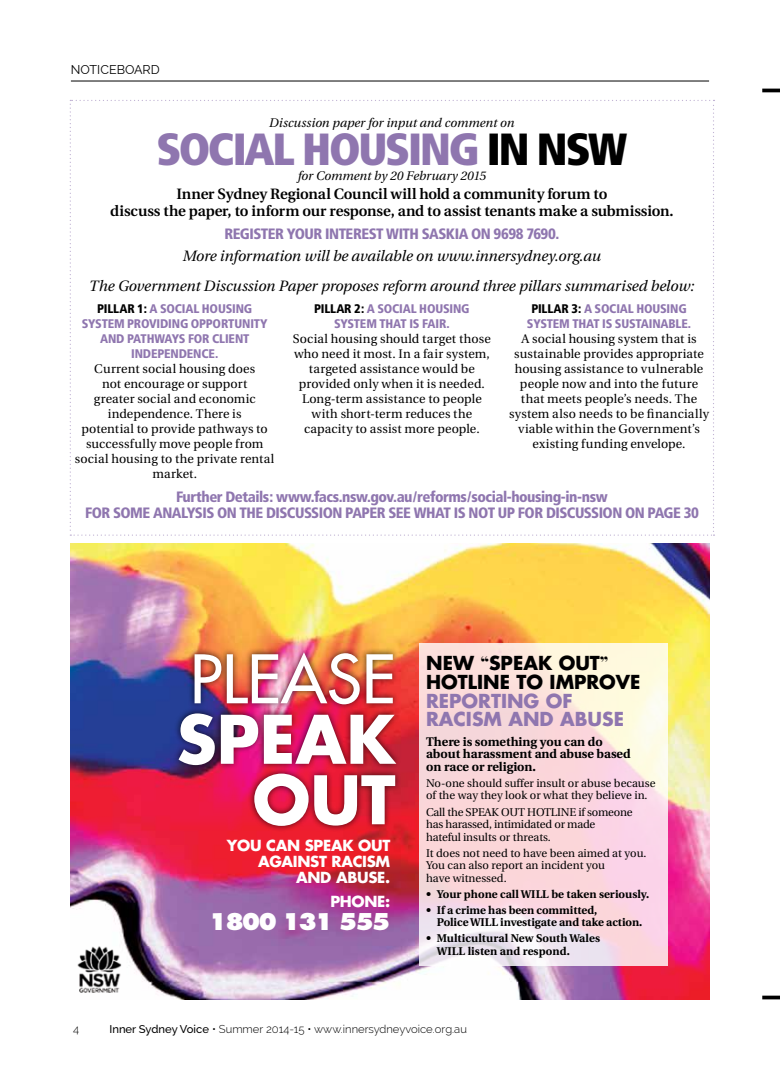
<style>
.page{position:relative;width:780px;height:1088px;background:#fff}
.page>*{position:absolute;margin:0;border:0;box-sizing:border-box;transform-origin:0 0}
.t1{font:700 65px/60.5px "Futura";color:#fff;text-align:right}
.t2{font:65px "Futura";color:#fff}
.t3{font:900 condensed 45px "Frutiger";letter-spacing:-.05em;color:#8f76af}
.t4{font:800 22.5px "Futura";letter-spacing:-.1em;color:#fff}
.t5{font:700 18.75px/18.8px "Futura";color:#000}
.t6{font:700 18.75px/18.8px "Futura";color:#8f76af}
.t7{font:900 condensed 15px/16.2px "Frutiger";letter-spacing:-.035em;color:#8f76af;text-align:center}
.t8{font:italic 15px/30px "Utopia";letter-spacing:-.005em;color:#000;text-align:center}
.t9{font:600 15px/16.2px "Utopia";letter-spacing:-.01em;color:#000;text-align:center}
.t10{font:700 14.88px/16.2px "Futura";letter-spacing:-.02em;color:#fff;text-align:right}
.t11{font:12.5px/15px "Utopia";letter-spacing:.01em;color:#000;text-align:center}
.t12{font:900 condensed 12.5px/15px "Frutiger";letter-spacing:-.015em;color:#8f76af;text-align:center}
.t13{font:700 12.5px/12.5px "Utopia";color:#000}
.t14{font:italic 12.5px "Utopia";color:#000}
.t15{font:12.5px "Raleway";color:#000}
.t16{font:11.25px/12.5px "Utopia";color:#000}
.t17{font:700 11.25px/12.5px "Utopia";letter-spacing:.005em;color:#000}
.t18{font:11.25px/12.5px "Utopia";letter-spacing:-.02em;color:#000}
.t19{font:300 11.25px "Raleway";color:#000}
.s1{color:#000}
.s2{font-family:"Playfair Display"}
.s3{font-weight:500}
</style>
<div class="page">
<hr style="left:71px;top:81px;width:638px;height:1px;background:#000">
<hr style="left:762px;top:89px;width:18px;height:3px;background:#000">
<svg style="left:762px;top:995px;width:18px;height:4px"></svg>
<img style="left:71px;top:544px;width:638px;height:455px">
<svg style="left:419px;top:643px;width:248px;height:323px;background:#f9dedf"></svg>
<div style="left:173px;top:646px;width:229px;height:186px;background:#000;opacity:.75"></div>
<img style="left:71px;top:942px;width:61px;height:57px">
<svg style="left:70px;top:100px;width:644px;height:436px"></svg>
<p class="t15" style="left:71px;top:62px;width:90px">NOTICEBOARD</p>
<p class="t14" style="left:269px;top:116px;width:247px">Discussion paper for input and comment on</p>
<h2 class="t3" style="left:157px;top:121px;width:472px">SOCIAL HOUSING <span class="s1">IN NSW</span></h2>
<p class="t14" style="left:298px;top:168px;width:190px">for Comment by 20 February 2015</p>
<p class="t9" style="left:110px;top:186px;width:564px">Inner Sydney Regional Council will hold a community forum to<br>discuss the paper, to inform our response, and to assist tenants make a submission.</p>
<p class="t7" style="left:224px;top:226px;width:336px">REGISTER YOUR INTEREST WITH SASKIA ON 9698 7690.</p>
<p class="t8" style="left:89px;top:241px;width:606px">More information will be available on www.innersydney.org.au<br>The Government Discussion Paper proposes reform around three pillars summarised below:</p>
<p class="t12" style="left:82px;top:301px;width:187px"><span class="s1">PILLAR 1:</span> A SOCIAL HOUSING<br>SYSTEM PROVIDING OPPORTUNITY<br>AND PATHWAYS FOR CLIENT<br>INDEPENDENCE.</p>
<p class="t11" style="left:75px;top:362px;width:201px">Current social housing does<br>not encourage or support<br>greater social and economic independence. There is<br>potential to provide pathways to successfully move people from social housing to the private rental market.</p>
<p class="t12" style="left:527px;top:301px;width:166px"><span class="s1">PILLAR 3:</span> A SOCIAL HOUSING<br>SYSTEM THAT IS SUSTAINABLE.</p>
<p class="t11" style="left:509px;top:332px;width:201px">A social housing system that is sustainable provides appropriate housing assistance to vulnerable people now and into the future that meets people’s needs. The system also needs to be financially viable within the Government’s existing funding envelope.</p>
<p class="t7" style="left:85px;top:488px;width:615px">FURTHER DETAILS: WWW.FACS.NSW.GOV.AU/REFORMS/SOCIAL-HOUSING-IN-NSW<br>FOR SOME ANALYSIS ON THE DISCUSSION PAPER SEE WHAT IS NOT UP FOR DISCUSSION ON PAGE 30</p>
<p class="t12" style="left:314px;top:301px;width:157px"><span class="s1">PILLAR 2:</span> A SOCIAL HOUSING<br>SYSTEM THAT IS FAIR.</p>
<p class="t11" style="left:293px;top:332px;width:199px">Social housing should target those who need it most. In a fair system, targeted assistance would be provided only when it is needed.<br>Long-term assistance to people with short-term reduces the capacity to assist more people.</p>
<h1 class="t2" style="left:190px;top:639px;width:207px">PLEASE</h1>
<h1 class="t1" style="left:176px;top:708px;width:220px">SPEAK<br>OU T</h1>
<p class="t10" style="left:227px;top:837px;width:165px">YOU CAN SPEAK OUT<br>AGAINST RACISM<br>AND ABUSE.</p>
<p class="t10" style="left:330px;top:893px;width:61px">PHONE:</p>
<h3 class="t4" style="left:209px;top:907px;width:183px">1800 131 555</h3>
<h3 class="t5" style="left:426px;top:653px;width:213px">NEW <span class="s2">“</span>SPEAK OUT<span class="s2">”<br></span>HOTLINE TO IMPROVE</h3>
<h3 class="t6" style="left:426px;top:691px;width:187px">REPORTING OF<br>RACISM AND ABUSE</h3>
<p class="t13" style="left:426px;top:735px;width:206px">There is something you can do about harassment and abuse based on race or religion.</p>
<p class="t16" style="left:426px;top:777px;width:231px">No-one should suffer insult or abuse because of the way they look or what they believe in.</p>
<p class="t18" style="left:426px;top:805px;width:208px">Call the SPEAK OUT HOTLINE if someone has harassed, intimidated or made hateful insults or threats.</p>
<p class="t16" style="left:426px;top:847px;width:222px">It does not need to have been aimed at you.<br>You can also report an incident you<br>have witnessed.</p>
<p class="t17" style="left:426px;top:887px;width:224px">• Your phone call will be taken seriously.</p>
<p class="t17" style="left:437px;top:903px;width:207px;text-indent:-11px">• If a crime has been committed,<br>Police will investigate and take action.</p>
<p class="t17" style="left:437px;top:932px;width:165px;text-indent:-11px">• Multicultural New South Wales will listen and respond.</p>
<p class="t19" style="left:73px;top:1022px;width:8px">4</p>
<p class="t19" style="left:109px;top:1022px;width:359px"><span class="s3">Inner Sydney Voice</span> • Summer 2014-15 • www.innersydneyvoice.org.au</p>
</div>
